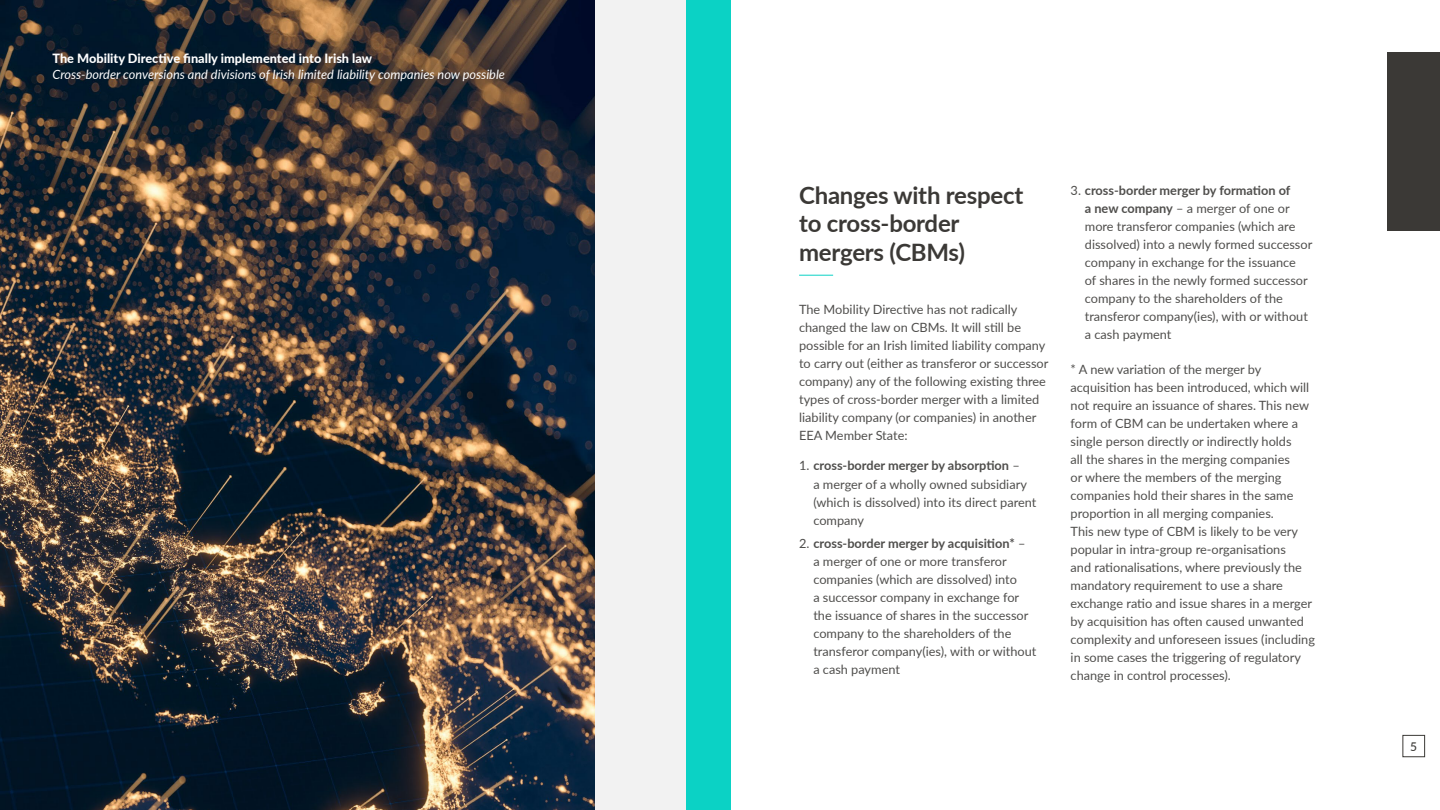
<style>
.page{position:relative;width:1440px;height:810px;background:#fff}
.page>*{position:absolute;margin:0;border:0;box-sizing:border-box;transform-origin:0 0}
.t1{font:700 24px/28.8px "Lato";letter-spacing:-.01em;color:#3b3936}
.t2{font:12.75px/18px "Lato";color:#4f4e4c}
.t3{font:italic 12.75px "Lato";color:#fff}
.t4{font:800 12.75px "Lato";color:#fff}
.t5{font:500 12px "Lato";color:#3b3936}
.s1{font-weight:700}
</style>
<div class="page">
<img style="left:0;top:0;width:596px;height:810px">
<svg style="left:799px;top:275px;width:35px;height:1px"></svg>
<div style="left:1388px;top:53px;width:52px;height:178px;background:#3b3936"></div>
<div style="left:1402px;top:735px;width:23px;height:22px;border:1px solid #3b3936"></div>
<div style="left:596px;top:0;width:112px;height:810px;background:#f2f2f2"></div>
<div style="left:686px;top:0;width:45px;height:810px;background:#0bd2c5"></div>
<p class="t4" style="left:52px;top:49px;width:321px">The Mobility Directive finally implemented into Irish law</p>
<p class="t3" style="left:52px;top:65px;width:454px">Cross-border conversions and divisions of Irish limited liability companies now possible</p>
<h1 class="t1" style="left:799px;top:179px;width:226px">Changes with respect to cross-border mergers (CBMs)</h1>
<p class="t2" style="left:799px;top:300px;width:251px">The Mobility Directive has not radically changed the law on CBMs. It will still be possible for an Irish limited liability company to carry out (either as transferor or successor company) any of the following existing three types of cross-border merger with a limited liability company (or companies) in another EEA Member State:</p>
<p class="t2" style="left:813px;top:456px;width:225px;text-indent:-14px">1. <span class="s1">cross-border merger by absorption</span> –<br>a merger of a wholly owned subsidiary (which is dissolved) into its direct parent company</p>
<p class="t2" style="left:813px;top:534px;width:225px;text-indent:-14px">2. <span class="s1">cross-border merger by acquisition*</span> –<br>a merger of one or more transferor companies (which are dissolved) into<br>a successor company in exchange for the issuance of shares in the successor company to the shareholders of the transferor company(ies), with or without a cash payment</p>
<p class="t2" style="left:1085px;top:180px;width:229px;text-indent:-14px">3. <span class="s1">cross-border merger by formation of<br>a new company</span> – a merger of one or more transferor companies (which are dissolved) into a newly formed successor company in exchange for the issuance<br>of shares in the newly formed successor company to the shareholders of the transferor company(ies), with or without a cash payment</p>
<p class="t2" style="left:1071px;top:360px;width:246px">* A new variation of the merger by acquisition has been introduced, which will not require an issuance of shares. This new form of CBM can be undertaken where a single person directly or indirectly holds<br>all the shares in the merging companies<br>or where the members of the merging companies hold their shares in the same proportion in all merging companies.<br>This new type of CBM is likely to be very popular in intra-group re-organisations<br>and rationalisations, where previously the mandatory requirement to use a share exchange ratio and issue shares in a merger by acquisition has often caused unwanted complexity and unforeseen issues (including in some cases the triggering of regulatory change in control processes).</p>
<p class="t5" style="left:1410px;top:738px;width:8px">5</p>
</div>
